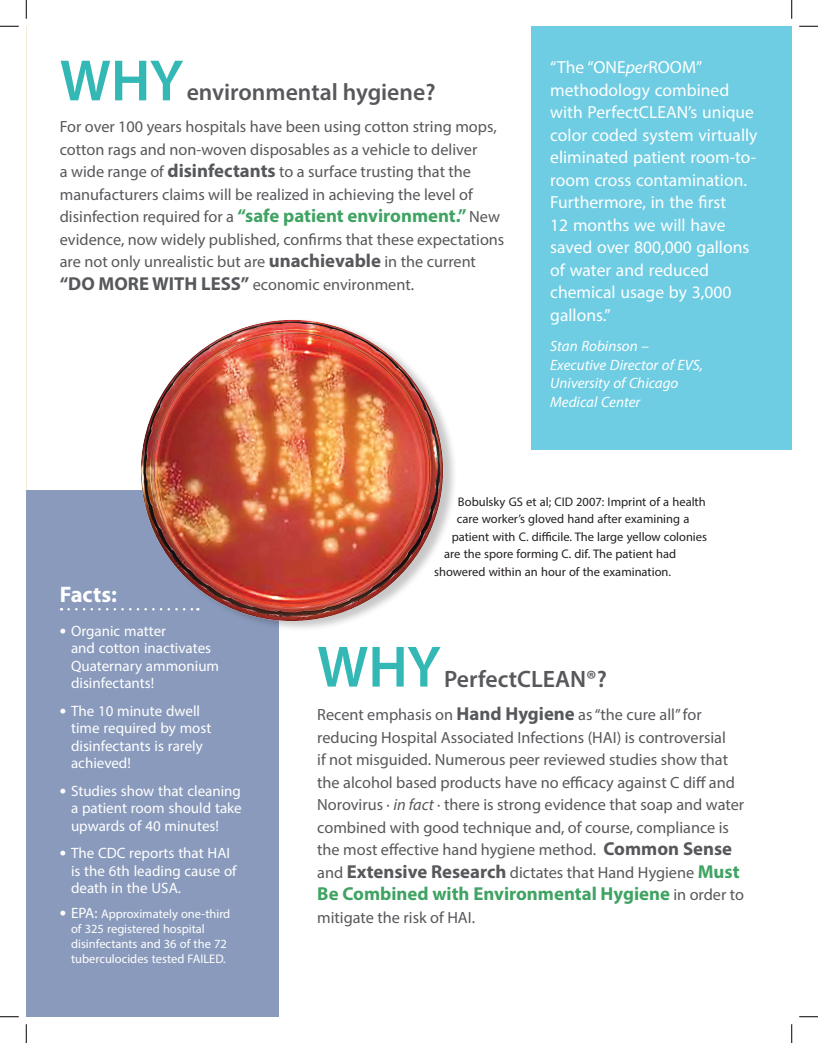
<style>
.page{position:relative;width:818px;height:1043px;background:#fff}
.page>*{position:absolute;margin:0;border:0;box-sizing:border-box;transform-origin:0 0}
.t1{font:600 58.75px "Myriad Pro";letter-spacing:-.005em;color:#34b8b5}
.t2{font:600 23.75px "Myriad Pro";color:#57585b}
.t3{font:700 22.5px "Myriad Pro";color:#fff}
.t4{font:700 18.75px "Myriad Pro";color:#40a363}
.t5{font:17.5px/22.5px "Myriad Pro";color:#fff}
.t6{font:16.25px/22.5px "Myriad Pro";color:#57585b}
.t7{font:15px/17.5px "Myriad Pro";color:#fff}
.t8{font:italic 15px/18.8px "Myriad Pro";color:#fff}
.t9{font:12.5px "Myriad Pro";color:#231f20}
.t10{font:12.5px/15px "Myriad Pro";color:#fff}
.s1{font-weight:700;font-size:18.75px}
.s2{font-weight:700;font-size:18.75px;color:#40a363}
.s3{font-style:italic}
.s4{font-size:15px}
.s5{font-weight:400;font-size:16.25px;color:#57585b}
</style>
<div class="page">
<hr style="left:26px;top:26px;width:1px;height:990px;background:#f4ebd9">
<div style="left:531px;top:26px;width:260px;height:424px;background:#6ecde3"></div>
<div style="left:26px;top:490px;width:253px;height:526px;background:#899abc"></div>
<svg style="left:69px;top:608px;width:32px;height:2px"></svg>
<img style="left:106px;top:320px;width:348px;height:309px">
<svg style="left:0;top:25px;width:19px;height:2px"></svg>
<svg style="left:799px;top:25px;width:19px;height:2px"></svg>
<svg style="left:0;top:1016px;width:19px;height:1px"></svg>
<svg style="left:799px;top:1016px;width:19px;height:1px"></svg>
<svg style="left:25px;top:0;width:2px;height:19px"></svg>
<svg style="left:25px;top:1024px;width:2px;height:18px"></svg>
<svg style="left:791px;top:0;width:1px;height:19px"></svg>
<svg style="left:791px;top:1024px;width:1px;height:18px"></svg>
<h1 class="t1" style="left:60px;top:43px;width:125px">WHY</h1>
<h2 class="t2" style="left:187px;top:77px;width:250px">environmental hygiene?</h2>
<p class="t6" style="left:60px;top:115px;width:446px">For over 100 years hospitals have been using cotton string mops, cotton rags and non-woven disposables as a vehicle to deliver<br>a wide range of <span class="s1">disinfectants</span> to a surface trusting that the manufacturers claims will be realized in achieving the level of disinfection required for a <span class="s2">“safe patient environment.”</span>New evidence, now widely published, confirms that these expectations are not only unrealistic but are <span class="s1">unachievable</span> in the current <span class="s1">“DO MORE WITH LESS”</span> economic environment.</p>
<p class="t5" style="left:550px;top:56px;width:209px">“The “ONE<span class="s3">per</span>ROOM” methodology combined with PerfectCLEAN’s unique color coded system virtually eliminated patient room-to&shy;room cross contamination.<br>Furthermore, in the first<br>12 months we will have saved over 800,000 gallons of water and reduced chemical usage by 3,000 gallons.”</p>
<p class="t8" style="left:550px;top:336px;width:154px">Stan Robinson –<br>Executive Director of EVS,<br>University of Chicago<br>Medical Center</p>
<h3 class="t3" style="left:60px;top:579px;width:59px">Facts:</h3>
<p class="t7" style="left:71px;top:621px;width:149px;text-indent:-11px"><span class="s1">•</span> Organic matter<br>and cotton inactivates<br>Quaternary ammonium disinfectants!</p>
<p class="t7" style="left:71px;top:701px;width:142px;text-indent:-11px"><span class="s1">•</span> The 10 minute dwell time required by most disinfectants is rarely achieved!</p>
<p class="t7" style="left:71px;top:781px;width:172px;text-align:justify;text-indent:-11px"><span class="s1">•</span> Studies show that cleaning a patient room should take upwards of 40 minutes!</p>
<p class="t7" style="left:71px;top:844px;width:167px;text-indent:-11px"><span class="s1">•</span> The CDC reports that HAI is the 6th leading cause of death in the USA.</p>
<p class="t10" style="left:71px;top:906px;width:161px;text-indent:-11px"><span class="s1">•</span> <span class="s4">EPA:</span> Approximately one-third of 325 registered hospital disinfectants and 36 of the 72 tuberculocides tested FAILED.</p>
<p class="t9" style="left:458px;top:494px;width:249px">Bobulsky GS et al; CID 2007: Imprint of a health</p>
<p class="t9" style="left:456px;top:511px;width:234px">care worker’s gloved hand after examining a</p>
<p class="t9" style="left:451px;top:529px;width:257px">patient with C. difficile. The large yellow colonies</p>
<p class="t9" style="left:444px;top:546px;width:233px">are the spore forming C. dif. The patient had</p>
<p class="t9" style="left:434px;top:564px;width:238px">showered within an hour of the examination.</p>
<h1 class="t1" style="left:317px;top:629px;width:125px">WHY</h1>
<h2 class="t2" style="left:444px;top:663px;width:164px">PerfectCLEAN®?</h2>
<p class="t6" style="left:317px;top:703px;width:428px">Recent emphasis on <span class="s1">Hand Hygiene</span> as “the cure all” for reducing Hospital Associated Infections (HAI) is controversial<br>if not misguided. Numerous peer reviewed studies show that the alcohol based products have no efficacy against C diff and Norovirus · <span class="s3">in fact</span> · there is strong evidence that soap and water combined with good technique and, of course, compliance is the most effective hand hygiene method. <span class="s1">Common Sense </span>and <span class="s1">Extensive Research</span> dictates that Hand Hygiene <span class="s2">Must</span></p>
<p class="t4" style="left:317px;top:881px;width:428px">Be Combined with Environmental Hygiene <span class="s5">in order to</span></p>
<p class="t6" style="left:317px;top:905px;width:159px">mitigate the risk of HAI.</p>
</div>
